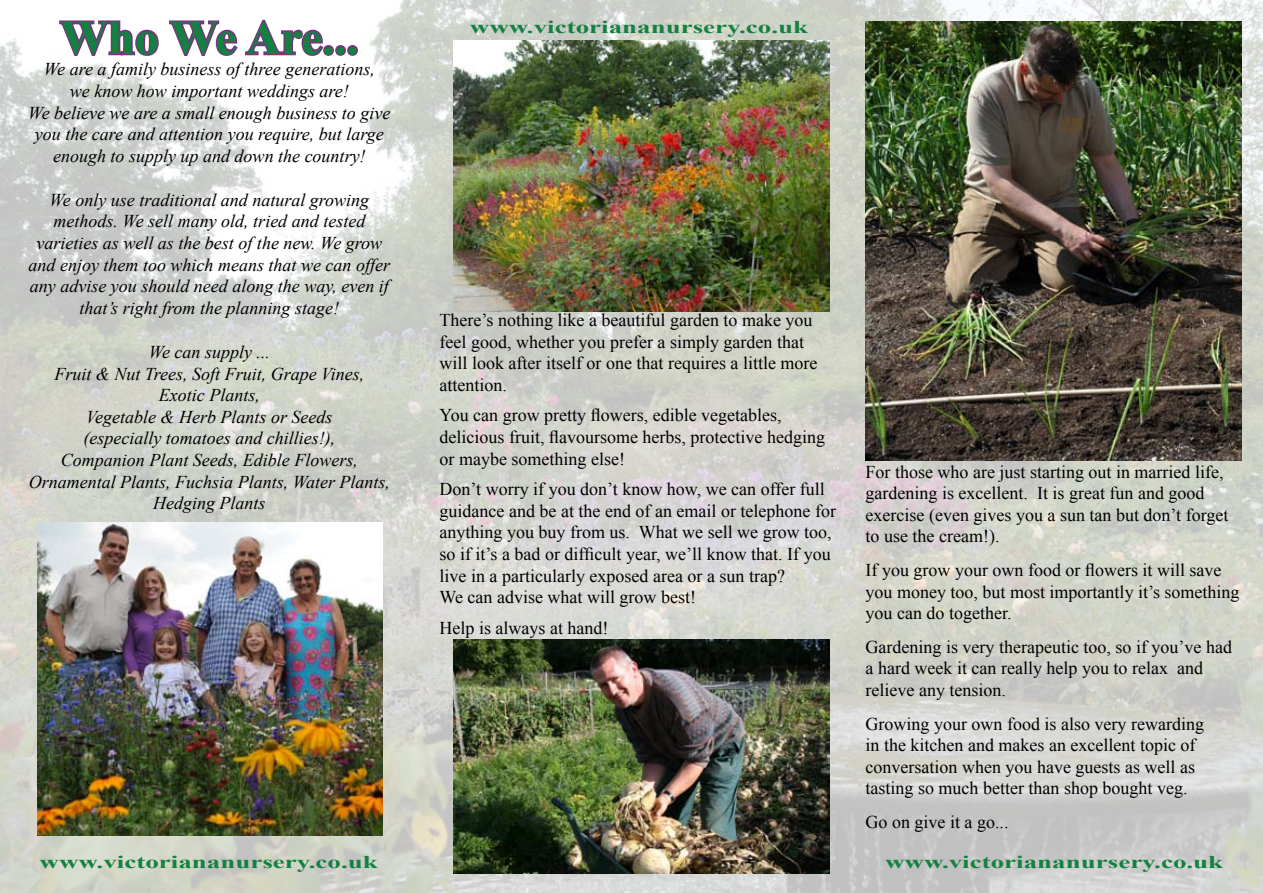
<style>
.page{position:relative;width:1263px;height:893px;background:#fff}
.page>*{position:absolute;margin:0;border:0;box-sizing:border-box;transform-origin:0 0}
.t1{font:700 48px "Times New Roman";color:#138140}
.t2{font:18px/21.6px "Times New Roman";color:#000}
.t3{font:italic 18px/21.6px "Times New Roman";color:#000;text-align:center}
.t4{font:700 18px "Times New Roman";color:#138140;scale:1.5 1}
</style>
<div class="page">
<img style="left:0;top:0;width:1263px;height:893px">
<img style="left:453px;top:639px;width:376px;height:234px">
<img style="left:866px;top:21px;width:376px;height:440px">
<svg style="left:58px;top:19px;width:103px;height:39px"></svg>
<svg style="left:168px;top:17px;width:192px;height:41px"></svg>
<img style="left:453px;top:41px;width:376px;height:270px">
<img style="left:38px;top:522px;width:344px;height:313px">
<h1 class="t1" style="left:60px;top:5px;width:300px">Who We Are...</h1>
<p class="t3" style="left:28px;top:58px;width:364px">We are a family business of three generations,<br>we know how important weddings are!<br>We believe we are a small enough business to give you the care and attention you require, but large enough to supply up and down the country!</p>
<p class="t3" style="left:29px;top:189px;width:363px">We only use traditional and natural growing methods. We sell many old, tried and tested varieties as well as the best of the new. We grow and enjoy them too which means that we can offer any advise you should need along the way, even if that’s right from the planning stage!</p>
<p class="t3" style="left:29px;top:341px;width:363px">We can supply ...<br>Fruit &amp; Nut Trees, Soft Fruit, Grape Vines,<br>Exotic Plants,<br>Vegetable &amp; Herb Plants or Seeds<br>(especially tomatoes and chillies!),<br>Companion Plant Seeds, Edible Flowers,<br>Ornamental Plants, Fuchsia Plants, Water Plants,<br>Hedging Plants</p>
<p class="t4" style="left:470px;top:15px;width:227px">www.victoriananursery.co.uk</p>
<p class="t2" style="left:440px;top:309px;width:379px">There’s nothing like a beautiful garden to make you feel good, whether you prefer a simply garden that will look after itself or one that requires a little more attention.</p>
<p class="t2" style="left:440px;top:404px;width:387px">You can grow pretty flowers, edible vegetables, delicious fruit, flavoursome herbs, protective hedging or maybe something else!</p>
<p class="t2" style="left:440px;top:478px;width:398px">Don’t worry if you don’t know how, we can offer full guidance and be at the end of an email or telephone for anything you buy from us. What we sell we grow too, so if it’s a bad or difficult year, we’ll know that. If you live in a particularly exposed area or a sun trap?<br>We can advise what will grow best!</p>
<p class="t2" style="left:440px;top:617px;width:170px">Help is always at hand!</p>
<p class="t2" style="left:866px;top:460px;width:364px">For those who are just starting out in married life, gardening is excellent. It is great fun and good exercise (even gives you a sun tan but don’t forget to use the cream!).</p>
<p class="t2" style="left:866px;top:559px;width:376px">If you grow your own food or flowers it will save you money too, but most importantly it’s something you can do together.</p>
<p class="t2" style="left:866px;top:636px;width:368px">Gardening is very therapeutic too, so if you’ve had a hard week it can really help you to relax and relieve any tension.</p>
<p class="t2" style="left:866px;top:712px;width:340px">Growing your own food is also very rewarding in the kitchen and makes an excellent topic of conversation when you have guests as well as tasting so much better than shop bought veg.</p>
<p class="t2" style="left:866px;top:811px;width:144px">Go on give it a go...</p>
<p class="t4" style="left:40px;top:849px;width:227px">www.victoriananursery.co.uk</p>
<p class="t4" style="left:885px;top:849px;width:227px">www.victoriananursery.co.uk</p>
</div>
